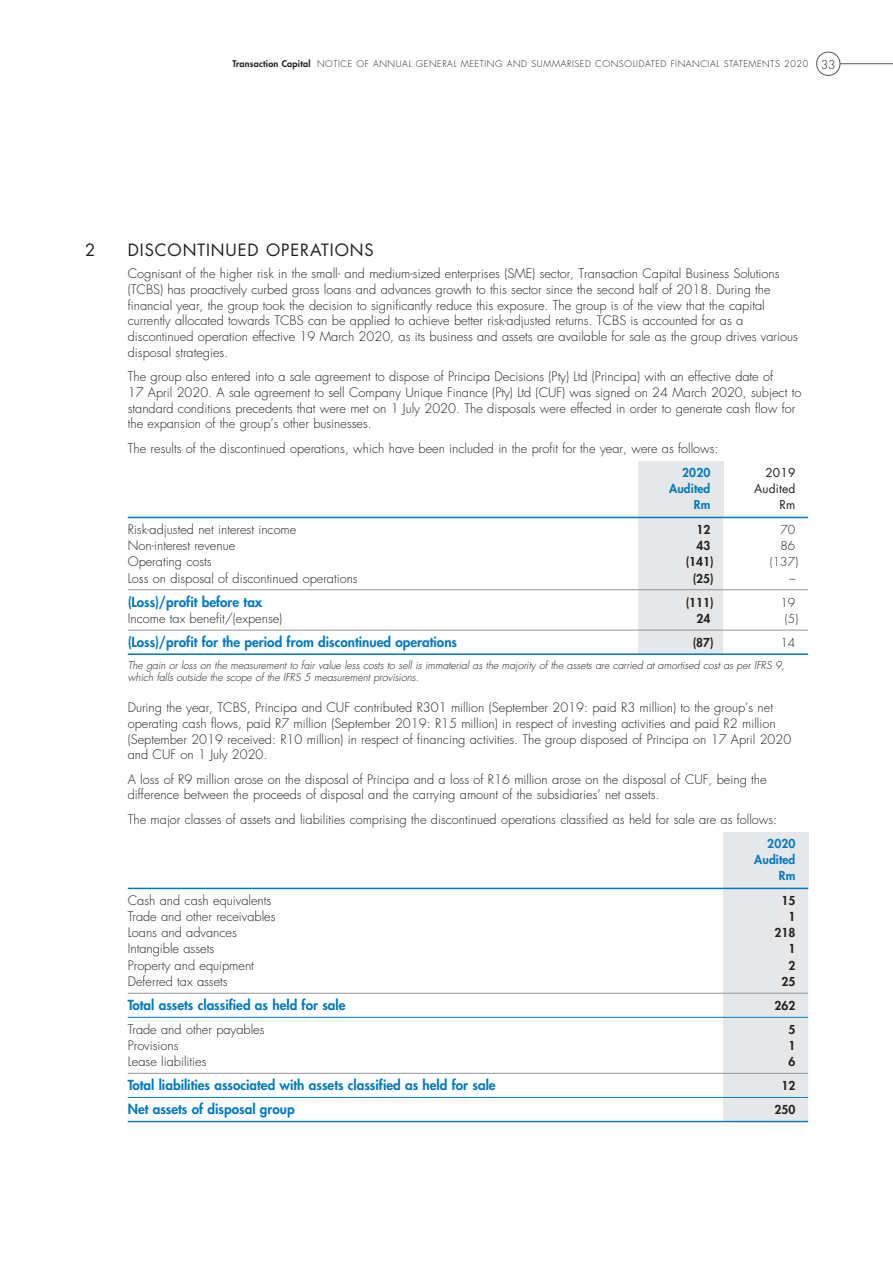
<style>
.page{position:relative;width:893px;height:1263px;background:#fff}
.page>*{position:absolute;margin:0;border:0;box-sizing:border-box;transform-origin:0 0}
.t1{font:16.5px "Futura Std";letter-spacing:.055em;color:#231f20}
.t2{font:800 13.5px "Futura Std";color:#0079c1}
.t3{font:300 12.75px/15.8px "Futura Std";color:#231f20}
.t4{font:800 12px "Futura Std";letter-spacing:.01em;color:#231f20}
.t5{font:800 12px/15.8px "Futura Std";letter-spacing:.01em;color:#0079c1;text-align:right}
.t6{font:300 12px "Futura Std";letter-spacing:.01em;color:#231f20}
.t7{font:12px/15.8px "Futura Std";letter-spacing:.01em;color:#231f20;text-align:right}
.t8{font:italic 300 10.5px/12px "Futura Std";letter-spacing:-.005em;color:#231f20}
.t9{font:300 9px "Futura Std";letter-spacing:.065em;color:#231f20}
.s1{font-weight:800}
.s2{font-size:12px}
</style>
<div class="page">
<hr style="left:838px;top:63px;width:55px;height:1px;background:#58595b">
<div style="left:816px;top:52px;width:24px;height:24px;border:1px solid #58595b;border-radius:50%"></div>
<div style="left:638px;top:461px;width:85px;height:56px;background:#e6e7e8"></div>
<div style="left:638px;top:518px;width:85px;height:135px;background:#e6e7e8"></div>
<hr style="left:128px;top:517px;width:510px;height:1px;background:#0079c1">
<hr style="left:723px;top:517px;width:85px;height:1px;background:#0079c1">
<hr style="left:128px;top:589px;width:510px;height:1px;background:#939598">
<hr style="left:638px;top:589px;width:85px;height:1px;background:#939598">
<hr style="left:723px;top:589px;width:85px;height:1px;background:#939598">
<hr style="left:128px;top:630px;width:510px;height:1px;background:#939598">
<hr style="left:638px;top:630px;width:85px;height:1px;background:#939598">
<hr style="left:723px;top:630px;width:85px;height:1px;background:#939598">
<hr style="left:638px;top:517px;width:85px;height:1px;background:#0079c1">
<hr style="left:128px;top:653px;width:510px;height:2px;background:#0079c1">
<hr style="left:638px;top:653px;width:85px;height:2px;background:#0079c1">
<hr style="left:723px;top:653px;width:85px;height:2px;background:#0079c1">
<div style="left:723px;top:832px;width:85px;height:56px;background:#e6e7e8"></div>
<div style="left:723px;top:889px;width:85px;height:232px;background:#e6e7e8"></div>
<hr style="left:128px;top:888px;width:595px;height:1px;background:#0079c1">
<hr style="left:128px;top:993px;width:595px;height:1px;background:#939598">
<hr style="left:723px;top:993px;width:85px;height:1px;background:#939598">
<hr style="left:128px;top:1073px;width:595px;height:1px;background:#939598">
<hr style="left:723px;top:1073px;width:85px;height:1px;background:#939598">
<hr style="left:128px;top:1017px;width:595px;height:1px;background:#0079c1">
<hr style="left:723px;top:1017px;width:85px;height:1px;background:#0079c1">
<hr style="left:128px;top:1097px;width:595px;height:1px;background:#0079c1">
<hr style="left:723px;top:1097px;width:85px;height:1px;background:#0079c1">
<hr style="left:723px;top:888px;width:85px;height:1px;background:#0079c1">
<hr style="left:128px;top:1121px;width:595px;height:1px;background:#0079c1">
<hr style="left:723px;top:1121px;width:85px;height:1px;background:#0079c1">
<p class="t9" style="left:232px;top:59px;width:605px"><span class="s1">Transaction Capital</span> NOTICE OF ANNUAL GENERAL MEETING AND SUMMARISED CONSOLIDATED FINANCIAL STATEMENTS 2020 <span class="s2">33</span></p>
<p class="t1" style="left:85px;top:239px;width:12px">2</p>
<p class="t1" style="left:128px;top:239px;width:247px">DISCONTINUED OPERATIONS</p>
<p class="t3" style="left:128px;top:266px;width:672px">Cognisant of the higher risk in the small- and medium-sized enterprises (SME) sector, Transaction Capital Business Solutions (TCBS) has proactively curbed gross loans and advances growth to this sector since the second half of 2018. During the financial year, the group took the decision to significantly reduce this exposure. The group is of the view that the capital currently allocated towards TCBS can be applied to achieve better risk-adjusted returns. TCBS is accounted for as a discontinued operation effective 19 March 2020, as its business and assets are available for sale as the group drives various disposal strategies.</p>
<p class="t3" style="left:128px;top:369px;width:675px">The group also entered into a sale agreement to dispose of Principa Decisions (Pty) Ltd (Principa) with an effective date of<br>17 April 2020. A sale agreement to sell Company Unique Finance (Pty) Ltd (CUF) was signed on 24 March 2020, subject to standard conditions precedents that were met on 1 July 2020. The disposals were effected in order to generate cash flow for the expansion of the group’s other businesses.</p>
<p class="t3" style="left:128px;top:440px;width:592px">The results of the discontinued operations, which have been included in the profit for the year, were as follows:</p>
<p class="t5" style="left:669px;top:465px;width:43px">2020<br>Audited<br>Rm</p>
<p class="t7" style="left:754px;top:465px;width:43px">2019<br>Audited<br>Rm</p>
<p class="t3" style="left:128px;top:522px;width:170px">Risk-adjusted net interest income</p>
<p class="t4" style="left:696px;top:522px;width:15px">12</p>
<p class="t6" style="left:780px;top:522px;width:16px">70</p>
<p class="t3" style="left:128px;top:538px;width:109px">Non-interest revenue</p>
<p class="t4" style="left:696px;top:538px;width:15px">43</p>
<p class="t6" style="left:780px;top:538px;width:16px">86</p>
<p class="t3" style="left:128px;top:554px;width:85px">Operating costs</p>
<p class="t4" style="left:686px;top:554px;width:29px">(141)</p>
<p class="t6" style="left:770px;top:555px;width:30px">(137)</p>
<p class="t3" style="left:128px;top:570px;width:231px">Loss on disposal of discontinued operations</p>
<p class="t4" style="left:693px;top:570px;width:22px">(25)</p>
<p class="t6" style="left:789px;top:571px;width:7px">–</p>
<p class="t2" style="left:128px;top:593px;width:136px">(Loss)/profit before tax</p>
<p class="t4" style="left:686px;top:595px;width:29px">(111)</p>
<p class="t6" style="left:780px;top:595px;width:16px">19</p>
<p class="t3" style="left:128px;top:611px;width:156px">Income tax benefit/(expense)</p>
<p class="t4" style="left:696px;top:611px;width:15px">24</p>
<p class="t6" style="left:785px;top:611px;width:15px">(5)</p>
<p class="t2" style="left:128px;top:633px;width:331px">(Loss)/profit for the period from discontinued operations</p>
<p class="t4" style="left:693px;top:635px;width:22px">(87)</p>
<p class="t6" style="left:780px;top:635px;width:16px">14</p>
<p class="t8" style="left:128px;top:659px;width:659px">The gain or loss on the measurement to fair value less costs to sell is immaterial as the majority of the assets are carried at amortised cost as per IFRS 9, which falls outside the scope of the IFRS 5 measurement provisions.</p>
<p class="t3" style="left:128px;top:700px;width:665px">During the year, TCBS, Principa and CUF contributed R301 million (September 2019: paid R3 million) to the group’s net operating cash flows, paid R7 million (September 2019: R15 million) in respect of investing activities and paid R2 million (September 2019 received: R10 million) in respect of financing activities. The group disposed of Principa on 17 April 2020 and CUF on 1 July 2020.</p>
<p class="t3" style="left:128px;top:771px;width:640px">A loss of R9 million arose on the disposal of Principa and a loss of R16 million arose on the disposal of CUF, being the difference between the proceeds of disposal and the carrying amount of the subsidiaries’ net assets.</p>
<p class="t3" style="left:128px;top:811px;width:651px">The major classes of assets and liabilities comprising the discontinued operations classified as held for sale are as follows:</p>
<p class="t5" style="left:754px;top:836px;width:43px">2020<br>Audited<br>Rm</p>
<p class="t3" style="left:128px;top:892px;width:145px">Cash and cash equivalents</p>
<p class="t4" style="left:781px;top:893px;width:15px">15</p>
<p class="t3" style="left:128px;top:909px;width:149px">Trade and other receivables</p>
<p class="t4" style="left:788px;top:909px;width:8px">1</p>
<p class="t3" style="left:128px;top:925px;width:111px">Loans and advances</p>
<p class="t4" style="left:774px;top:925px;width:23px">218</p>
<p class="t3" style="left:128px;top:941px;width:88px">Intangible assets</p>
<p class="t4" style="left:788px;top:941px;width:8px">1</p>
<p class="t3" style="left:128px;top:957px;width:128px">Property and equipment</p>
<p class="t4" style="left:788px;top:958px;width:8px">2</p>
<p class="t3" style="left:128px;top:974px;width:101px">Deferred tax assets</p>
<p class="t4" style="left:781px;top:974px;width:15px">25</p>
<p class="t2" style="left:128px;top:996px;width:219px">Total assets classified as held for sale</p>
<p class="t4" style="left:774px;top:998px;width:23px">262</p>
<p class="t3" style="left:128px;top:1021px;width:138px">Trade and other payables</p>
<p class="t4" style="left:788px;top:1021px;width:8px">5</p>
<p class="t3" style="left:128px;top:1038px;width:52px">Provisions</p>
<p class="t4" style="left:788px;top:1038px;width:8px">1</p>
<p class="t3" style="left:128px;top:1054px;width:80px">Lease liabilities</p>
<p class="t4" style="left:788px;top:1054px;width:8px">6</p>
<p class="t2" style="left:128px;top:1077px;width:369px">Total liabilities associated with assets classified as held for sale</p>
<p class="t4" style="left:781px;top:1078px;width:15px">12</p>
<p class="t2" style="left:128px;top:1101px;width:168px">Net assets of disposal group</p>
<p class="t4" style="left:774px;top:1102px;width:23px">250</p>
</div>
